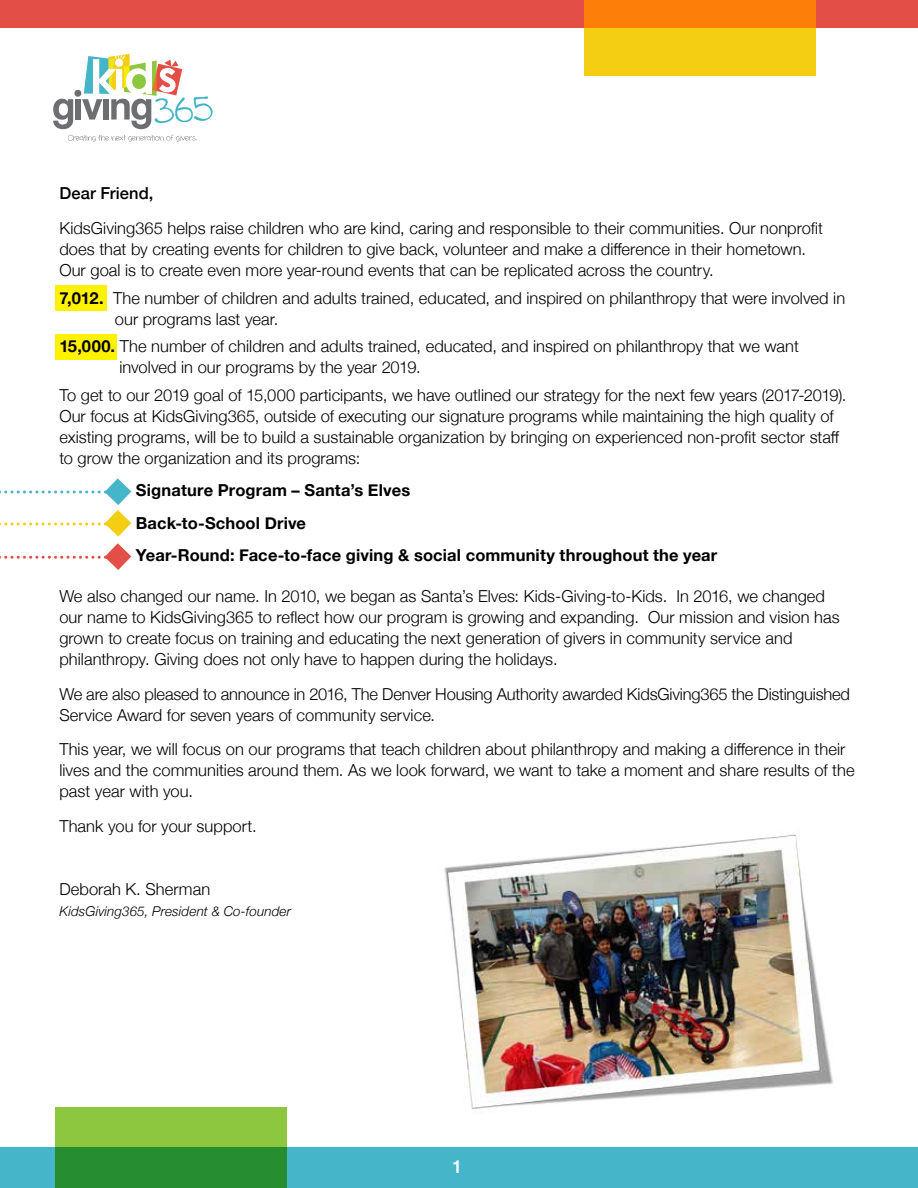
<style>
.page{position:relative;width:918px;height:1188px;background:#fff}
.page>*{position:absolute;margin:0;border:0;box-sizing:border-box;transform-origin:0 0}
.t1{font:500 18px "Helvetica Neue";color:#fff}
.t2{font:300 16.5px/21px "Helvetica Neue";color:#000}
.t3{font:700 16.5px "Helvetica Neue";letter-spacing:.01em;color:#000}
.t4{font:500 16.5px "Helvetica Neue";letter-spacing:.005em;color:#000}
.t5{font:italic 300 13.5px "Helvetica Neue";letter-spacing:.01em;color:#000}
.s1{font-weight:700}
.s2{font-weight:300}
</style>
<div class="page">
<div style="left:0;top:1147px;width:918px;height:41px;background:#45b6c9"></div>
<div style="left:0;top:0;width:918px;height:28px;background:#e34e46"></div>
<div style="left:55px;top:285px;width:52px;height:26px;background:#fff200"></div>
<div style="left:55px;top:334px;width:62px;height:26px;background:#fff200"></div>
<svg style="left:0;top:491px;width:99px;height:3px"></svg>
<svg style="left:105px;top:478px;width:26px;height:59px"></svg>
<svg style="left:0;top:523px;width:99px;height:3px"></svg>
<svg style="left:105px;top:543px;width:26px;height:27px"></svg>
<svg style="left:0;top:556px;width:99px;height:3px"></svg>
<svg style="left:53px;top:99px;width:20px;height:30px"></svg>
<div style="left:75px;top:99px;width:6px;height:21px;background:#6d6e71"></div>
<svg style="left:68px;top:135px;width:129px;height:7px"></svg>
<div style="left:74px;top:90px;width:7px;height:7px;background:#6d6e71;border-radius:50%"></div>
<svg style="left:82px;top:54px;width:131px;height:75px"></svg>
<img style="left:444px;top:834px;width:390px;height:276px">
<svg style="left:55px;top:1108px;width:231px;height:80px;background:#58a837"></svg>
<svg style="left:584px;top:0;width:231px;height:76px;background:#f7b00e"></svg>
<p class="t4" style="left:59px;top:180px;width:96px">Dear Friend,</p>
<p class="t2" style="left:59px;top:216px;width:765px">KidsGiving365 helps raise children who are kind, caring and responsible to their communities. Our nonprofit does that by creating events for children to give back, volunteer and make a difference in their hometown.<br>Our goal is to create even more year-round events that can be replicated across the country.</p>
<p class="t2" style="left:115px;top:286px;width:732px;text-indent:-55px"><span class="s1">7,012.</span> The number of children and adults trained, educated, and inspired on philanthropy that were involved in our programs last year.</p>
<p class="t2" style="left:119px;top:335px;width:681px;text-indent:-60px"><span class="s1">15,000.</span> The number of children and adults trained, educated, and inspired on philanthropy that we want involved in our programs by the year 2019.</p>
<p class="t2" style="left:59px;top:384px;width:789px">To get to our 2019 goal of 15,000 participants, we have outlined our strategy for the next few years (2017-2019).<br>Our focus at KidsGiving365, outside of executing our signature programs while maintaining the high quality of existing programs, will be to build a sustainable organization by bringing on experienced non-profit sector staff to grow the organization and its programs:</p>
<p class="t3" style="left:113px;top:478px;width:298px"><span class="s2">•</span> Signature Program – Santa’s Elves</p>
<p class="t3" style="left:113px;top:510px;width:194px">• Back-to-School Drive</p>
<p class="t3" style="left:113px;top:542px;width:605px">• Year-Round: Face-to-face giving &amp; social community throughout the year</p>
<p class="t2" style="left:59px;top:585px;width:782px">We also changed our name. In 2010, we began as Santa’s Elves: Kids-Giving-to-Kids. In 2016, we changed our name to KidsGiving365 to reflect how our program is growing and expanding. Our mission and vision has grown to create focus on training and educating the next generation of givers in community service and philanthropy. Giving does not only have to happen during the holidays.</p>
<p class="t2" style="left:59px;top:682px;width:792px">We are also pleased to announce in 2016, The Denver Housing Authority awarded KidsGiving365 the Distinguished<br>Service Award for seven years of community service.</p>
<p class="t2" style="left:59px;top:738px;width:797px">This year, we will focus on our programs that teach children about philanthropy and making a difference in their lives and the communities around them. As we look forward, we want to take a moment and share results of the past year with you.</p>
<p class="t2" style="left:59px;top:814px;width:199px">Thank you for your support.</p>
<p class="t2" style="left:59px;top:877px;width:152px">Deborah K. Sherman</p>
<p class="t5" style="left:59px;top:900px;width:233px">KidsGiving365, President &amp; Co-founder</p>
<p class="t1" style="left:452px;top:1152px;width:12px">1</p>
</div>
